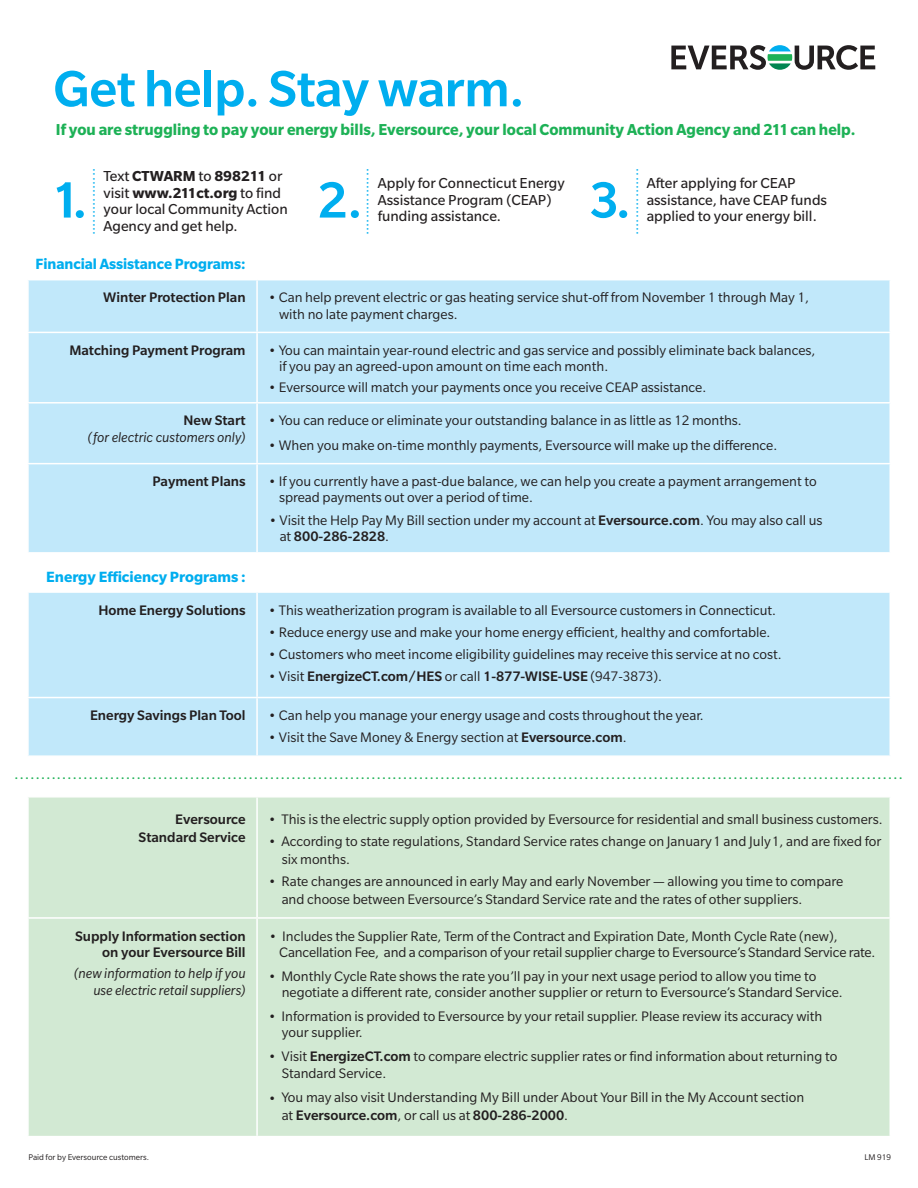
<style>
.page{position:relative;width:918px;height:1188px;background:#fff}
.page>*{position:absolute;margin:0;border:0;box-sizing:border-box;transform-origin:0 0}
.t1{font:500 55.35px "Slate Pro";letter-spacing:-.01em;color:#00aeef}
.t2{font:18px "Slate Pro";color:#1db156}
.t3{font:700 17.25px "Slate Pro";color:#1db156;scale:.96 1}
.t4{font:16.5px "Slate Pro";color:#00aeef}
.t5{font:700 16.05px "Slate Pro";color:#00aeef}
.t6{font:15.75px/16.5px "Slate Pro";color:#231f20}
.t7{font:15px/16.5px "Slate Pro";color:#231f20}
.t8{font:500 15px/18px "Slate Pro";color:#231f20;text-align:right}
.t9{font:italic 15px/16.5px "Slate Pro";color:#231f20;text-align:right}
.t10{font:9px "Slate Pro";color:#231f20}
.s1{font-weight:700}
.s2{font-weight:500}
.s3{font-weight:400}
</style>
<div class="page">
<svg style="left:29px;top:280px;width:861px;height:475px;background:#c6eafa"></svg>
<div style="left:29px;top:798px;width:861px;height:338px;background:#d2e9d3"></div>
<hr style="left:256px;top:280px;width:2px;height:52px;background:#fff">
<hr style="left:256px;top:333px;width:2px;height:69px;background:#fff">
<hr style="left:256px;top:404px;width:2px;height:59px;background:#fff">
<hr style="left:256px;top:464px;width:2px;height:88px;background:#fff">
<hr style="left:27px;top:332px;width:230px;height:1px;background:#fff">
<hr style="left:257px;top:332px;width:634px;height:1px;background:#fff">
<hr style="left:27px;top:402px;width:230px;height:2px;background:#fff">
<hr style="left:257px;top:402px;width:634px;height:2px;background:#fff">
<hr style="left:27px;top:463px;width:230px;height:1px;background:#fff">
<hr style="left:257px;top:463px;width:634px;height:1px;background:#fff">
<hr style="left:256px;top:593px;width:2px;height:104px;background:#fff">
<hr style="left:256px;top:698px;width:2px;height:57px;background:#fff">
<hr style="left:256px;top:798px;width:2px;height:119px;background:#fff">
<hr style="left:256px;top:919px;width:2px;height:217px;background:#fff">
<hr style="left:27px;top:591px;width:230px;height:2px;background:#fff">
<hr style="left:257px;top:591px;width:634px;height:2px;background:#fff">
<hr style="left:27px;top:697px;width:230px;height:1px;background:#fff">
<hr style="left:257px;top:697px;width:634px;height:1px;background:#fff">
<hr style="left:27px;top:917px;width:230px;height:2px;background:#fff">
<hr style="left:257px;top:917px;width:634px;height:2px;background:#fff">
<svg style="left:671px;top:45px;width:204px;height:25px"></svg>
<h1 class="t1" style="left:53px;top:59px;width:473px">Get help. Stay warm.</h1>
<p class="t3" style="left:56px;top:120px;width:834px">If you are struggling to pay your energy bills, Eversource, your local Community Action Agency and 211 can help.</p>
<p class="t4" style="left:81px;top:235px;width:69px;rotate:-90deg">................</p>
<p class="t4" style="left:355px;top:235px;width:69px;rotate:-90deg">................</p>
<p class="t4" style="left:624px;top:235px;width:69px;rotate:-90deg">................</p>
<p class="t6" style="left:104px;top:168px;width:186px">Text <span class="s1">CTWARM</span> to <span class="s1">898211</span> or visit <span class="s1">www.211ct.org</span> to find your local Community Action<br>Agency and get help.</p>
<p class="t6" style="left:378px;top:175px;width:188px">Apply for Connecticut Energy<br>Assistance Program (CEAP) funding assistance.</p>
<p class="t6" style="left:647px;top:175px;width:182px">After applying for CEAP assistance, have CEAP funds</p>
<h1 class="t1" style="left:50px;top:170px;width:39px">1.</h1>
<h1 class="t1" style="left:318px;top:170px;width:46px">2.</h1>
<h1 class="t1" style="left:589px;top:170px;width:43px">3.</h1>
<p class="t6" style="left:647px;top:208px;width:172px">applied to your energy bill.</p>
<p class="t5" style="left:36px;top:255px;width:212px">Financial Assistance Programs:</p>
<p class="t8" style="left:103px;top:288px;width:144px">Winter Protection Plan</p>
<p class="t7" style="left:279px;top:289px;width:532px;text-indent:-11px">• Can help prevent electric or gas heating service shut-off from November 1 through May 1, with no late payment charges.</p>
<p class="t8" style="left:69px;top:341px;width:178px">Matching Payment Program</p>
<p class="t7" style="left:279px;top:342px;width:538px;text-indent:-11px">• You can maintain year-round electric and gas service and possibly eliminate back balances, if you pay an agreed-upon amount on time each month.</p>
<p class="t7" style="left:268px;top:379px;width:439px">• Eversource will match your payments once you receive CEAP assistance.</p>
<p class="t8" style="left:183px;top:412px;width:64px">New Start</p>
<p class="t9" style="left:88px;top:429px;width:159px">(for electric customers only)</p>
<p class="t7" style="left:268px;top:412px;width:475px">• You can reduce or eliminate your outstanding balance in as little as 12 months.</p>
<p class="t7" style="left:268px;top:437px;width:510px">• When you make on-time monthly payments, Eversource will make up the difference.</p>
<p class="t8" style="left:153px;top:472px;width:94px">Payment Plans</p>
<p class="t7" style="left:279px;top:473px;width:539px;line-height:16px;text-indent:-11px">• If you currently have a past-due balance, we can help you create a payment arrangement to spread payments out over a period of time.</p>
<p class="t7" style="left:280px;top:512px;width:544px;line-height:16px;text-indent:-11px">• Visit the Help Pay My Bill section under my account at <span class="s2">Eversource.com</span>. You may also call us at <span class="s2">800-286-2828</span>.</p>
<p class="t5" style="left:46px;top:568px;width:201px">Energy Efficiency Programs :</p>
<p class="t8" style="left:98px;top:601px;width:149px">Home Energy Solutions</p>
<p class="t7" style="left:268px;top:602px;width:509px">• This weatherization program is available to all Eversource customers in Connecticut.</p>
<p class="t7" style="left:268px;top:624px;width:503px">• Reduce energy use and make your home energy efficient, healthy and comfortable.</p>
<p class="t7" style="left:268px;top:646px;width:515px">• Customers who meet income eligibility guidelines may receive this service at no cost.</p>
<p class="t8" style="left:268px;top:667px;width:395px"><span class="s3">• Visit</span> EnergizeCT.com/HES <span class="s3">or call</span> 1-877-WISE-USE <span class="s3">(947-3873).</span></p>
<p class="t8" style="left:90px;top:706px;width:157px">Energy Savings Plan Tool</p>
<p class="t7" style="left:268px;top:707px;width:437px">• Can help you manage your energy usage and costs throughout the year.</p>
<p class="t7" style="left:268px;top:729px;width:360px">• Visit the Save Money &amp; Energy section at <span class="s2">Eversource.com</span>.</p>
<p class="t2" style="left:14px;top:764px;width:891px">.......................................................................................................................................................................</p>
<p class="t8" style="left:139px;top:810px;width:109px">Eversource<br>Standard Service</p>
<p class="t7" style="left:268px;top:811px;width:616px">• This is the electric supply option provided by Eversource for residential and small business customers.</p>
<p class="t7" style="left:282px;top:832px;width:601px;line-height:18px;text-indent:-13px">• According to state regulations, Standard Service rates change on January 1 and July 1, and are fixed for six months.</p>
<p class="t7" style="left:282px;top:873px;width:563px;line-height:17.7px;text-indent:-13px">• Rate changes are announced in early May and early November — allowing you time to compare and choose between Eversource’s Standard Service rate and the rates of other suppliers.</p>
<p class="t8" style="left:75px;top:927px;width:172px;line-height:16.5px">Supply Information section on your Eversource Bill</p>
<p class="t9" style="left:74px;top:965px;width:173px">(new information to help if you use electric retail suppliers)</p>
<p class="t7" style="left:279px;top:928px;width:598px;text-indent:-10px">• Includes the Supplier Rate, Term of the Contract and Expiration Date, Month Cycle Rate (new),<br>Cancellation Fee, and a comparison of your retail supplier charge to Eversource’s Standard Service rate.</p>
<p class="t7" style="left:282px;top:968px;width:563px;text-indent:-13px">• Monthly Cycle Rate shows the rate you’ll pay in your next usage period to allow you time to negotiate a different rate, consider another supplier or return to Eversource’s Standard Service.</p>
<p class="t7" style="left:282px;top:1008px;width:542px;text-indent:-13px">• Information is provided to Eversource by your retail supplier. Please review its accuracy with your supplier.</p>
<p class="t7" style="left:282px;top:1048px;width:557px;text-indent:-13px">• Visit <span class="s2">EnergizeCT.com</span> to compare electric supplier rates or find information about returning to<br>Standard Service.</p>
<p class="t7" style="left:282px;top:1088px;width:524px;line-height:18px;text-indent:-13px">• You may also visit Understanding My Bill under About Your Bill in the My Account section at <span class="s2">Eversource.com</span>, or call us at <span class="s2">800-286-2000</span>.</p>
<p class="t10" style="left:28px;top:1153px;width:122px">Paid for by Eversource customers.</p>
<p class="t10" style="left:865px;top:1153px;width:28px">LM 919</p>
</div>
